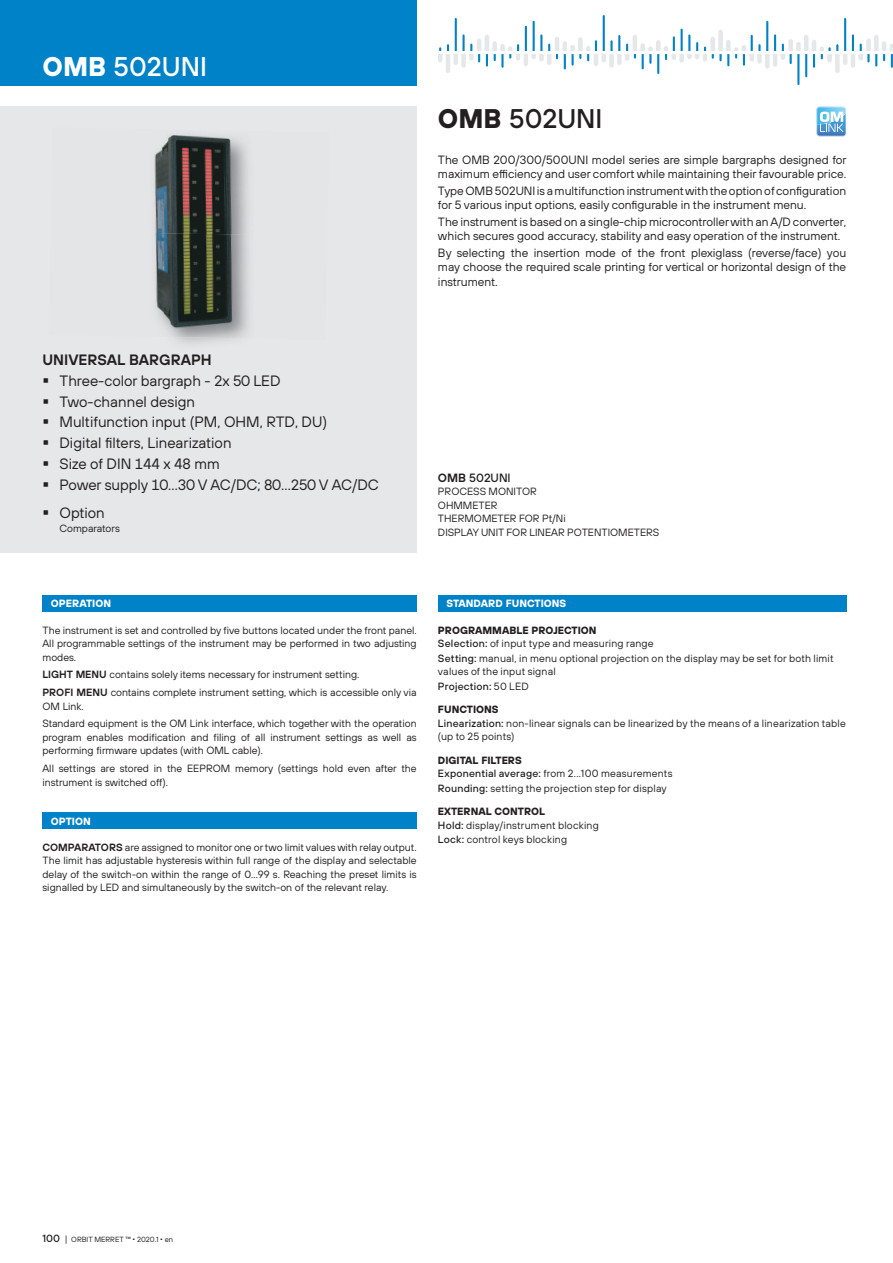
<style>
.page{position:relative;width:893px;height:1263px;background:#fff}
.page>*{position:absolute;margin:0;border:0;box-sizing:border-box;transform-origin:0 0}
.t1{font:500 27px "TT Hoves";color:#fff}
.t2{font:500 27px "TT Hoves";color:#231f20}
.t3{font:15px "TT Hoves";color:#231f20}
.t4{font:600 15px "TT Hoves";color:#231f20}
.t5{font:12px/14.4px "TT Hoves";color:#231f20}
.t6{font:500 12px "TT Hoves";color:#231f20}
.t7{font:10.5px/13.5px "TT Hoves";color:#231f20}
.t8{font:10.5px/13.5px "TT Hoves";letter-spacing:.02em;color:#231f20}
.t9{font:700 10.5px "TT Hoves";color:#fff}
.t10{font:500 10.5px "TT Hoves";letter-spacing:.02em;color:#231f20}
.t11{font:7.5px "TT Hoves";color:#231f20}
.s1{font-weight:700}
.s2{font-weight:600}
.s3{font-weight:500}
.s4{font-weight:400}
.s5{font-weight:500;font-size:10.5px}
.s6{font-size:9px}
</style>
<div class="page">
<div style="left:0;top:0;width:417px;height:85px;background:#0082c8"></div>
<hr style="left:462px;top:35px;width:3px;height:18px;background:#0082c5">
<hr style="left:455px;top:19px;width:2px;height:34px;background:#0082c5">
<hr style="left:533px;top:22px;width:2px;height:31px;background:#0082c5">
<hr style="left:525px;top:27px;width:2px;height:26px;background:#0082c5">
<hr style="left:603px;top:16px;width:2px;height:37px;background:#0082c5">
<hr style="left:680px;top:30px;width:3px;height:23px;background:#0082c5">
<hr style="left:766px;top:22px;width:2px;height:31px;background:#0082c5">
<svg style="left:486px;top:54px;width:2px;height:12px"></svg>
<hr style="left:657px;top:53px;width:2px;height:20px;background:#0082c5">
<hr style="left:805px;top:53px;width:2px;height:23px;background:#0082c5">
<hr style="left:797px;top:53px;width:2px;height:31px;background:#0082c5">
<svg style="left:774px;top:35px;width:18px;height:28px"></svg>
<hr style="left:524px;top:54px;width:4px;height:10px;background:#e6e7e9">
<div style="left:461px;top:54px;width:5px;height:12px;background:#e6e7e9"></div>
<svg style="left:469px;top:45px;width:11px;height:17px"></svg>
<svg style="left:438px;top:45px;width:11px;height:15px"></svg>
<hr style="left:446px;top:54px;width:4px;height:17px;background:#e6e7e9">
<div style="left:453px;top:54px;width:5px;height:9px;background:#e6e7e9"></div>
<hr style="left:765px;top:54px;width:4px;height:12px;background:#e6e7e9">
<hr style="left:773px;top:54px;width:4px;height:11px;background:#e6e7e9">
<svg style="left:531px;top:35px;width:27px;height:28px"></svg>
<hr style="left:656px;top:42px;width:4px;height:10px;background:#e6e7e9">
<svg style="left:664px;top:35px;width:57px;height:25px"></svg>
<hr style="left:555px;top:39px;width:4px;height:13px;background:#e6e7e9">
<div style="left:562px;top:43px;width:5px;height:9px;background:#e6e7e9"></div>
<svg style="left:564px;top:36px;width:89px;height:32px"></svg>
<hr style="left:477px;top:41px;width:4px;height:11px;background:#e6e7e9">
<hr style="left:485px;top:37px;width:4px;height:15px;background:#e6e7e9">
<div style="left:492px;top:43px;width:5px;height:9px;background:#e6e7e9"></div>
<div style="left:788px;top:41px;width:5px;height:11px;background:#e6e7e9"></div>
<div style="left:796px;top:44px;width:5px;height:8px;background:#e6e7e9"></div>
<hr style="left:804px;top:37px;width:4px;height:15px;background:#e6e7e9">
<hr style="left:812px;top:42px;width:4px;height:10px;background:#e6e7e9">
<div style="left:710px;top:39px;width:5px;height:13px;background:#e6e7e9"></div>
<div style="left:718px;top:32px;width:5px;height:20px;background:#e6e7e9"></div>
<hr style="left:726px;top:42px;width:4px;height:10px;background:#e6e7e9">
<svg style="left:727px;top:36px;width:35px;height:29px"></svg>
<svg style="left:494px;top:45px;width:26px;height:22px"></svg>
<hr style="left:433px;top:52px;width:399px;height:2px;background:#fff">
<hr style="left:844px;top:19px;width:2px;height:34px;background:#0082c5">
<hr style="left:835px;top:54px;width:4px;height:17px;background:#e6e7e9">
<svg style="left:813px;top:35px;width:56px;height:32px"></svg>
<div style="left:866px;top:41px;width:5px;height:11px;background:#e6e7e9"></div>
<hr style="left:874px;top:37px;width:4px;height:15px;background:#e6e7e9">
<svg style="left:875px;top:43px;width:18px;height:24px"></svg>
<hr style="left:823px;top:52px;width:70px;height:2px;background:#fff">
<div style="left:0;top:106px;width:417px;height:447px;background:#e6e7e9"></div>
<div style="left:438px;top:595px;width:408px;height:17px;background:#0082c8"></div>
<div style="left:42px;top:595px;width:375px;height:17px;background:#0082c8"></div>
<div style="left:42px;top:812px;width:375px;height:17px;background:#0082c8"></div>
<img style="left:155px;top:235px;width:95px;height:102px">
<img style="left:154px;top:134px;width:95px;height:101px">
<svg style="left:816px;top:106px;width:31px;height:31px"></svg>
<h1 class="t1" style="left:42px;top:57px;width:166px"><span class="s1">OMB</span> 502UNI</h1>
<h1 class="t2" style="left:438px;top:109px;width:166px"><span class="s1">OMB</span> 502UNI</h1>
<p class="t5" style="left:438px;top:154px;width:410px">The OMB 200/300/500UNI model series are simple bargraphs designed for maximum efficiency and user comfort while maintaining their favourable price.</p>
<p class="t5" style="left:438px;top:185px;width:410px">Type OMB 502UNI is a multifunction instrument with the option of configuration for 5 various input options, easily configurable in the instrument menu.</p>
<p class="t5" style="left:438px;top:216px;width:410px">The instrument is based on a single-chip microcontroller with an A/D converter, which secures good accuracy, stability and easy operation of the instrument.</p>
<p class="t5" style="left:438px;top:247px;width:410px;text-align:justify">By selecting the insertion mode of the front plexiglass (reverse/face) you may choose the required scale printing for vertical or horizontal design of the instrument.</p>
<h2 class="t4" style="left:42px;top:354px;width:171px">UNIVERSAL BARGRAPH</h2>
<h2 class="t3" style="left:42px;top:375px;width:240px">▪ Three-color bargraph - 2x 50 LED</h2>
<h2 class="t3" style="left:42px;top:396px;width:154px">▪ Two-channel design</h2>
<h2 class="t3" style="left:42px;top:417px;width:286px">▪ Multifunction input (PM, OHM, RTD, DU)</h2>
<h2 class="t3" style="left:42px;top:437px;width:191px">▪ Digital filters, Linearization</h2>
<h2 class="t3" style="left:42px;top:458px;width:179px">▪ Size of DIN 144 x 48 mm</h2>
<h2 class="t3" style="left:42px;top:479px;width:338px">▪ Power supply 10…30 V AC/DC; 80…250 V AC/DC</h2>
<h2 class="t3" style="left:42px;top:507px;width:64px">▪ Option</h2>
<p class="t7" style="left:59px;top:522px;width:62px">Comparators</p>
<p class="t6" style="left:438px;top:473px;width:74px"><span class="s2">OMB</span> 502UNI</p>
<p class="t7" style="left:438px;top:486px;width:223px">PROCESS MONITOR<br>OHMMETER<br>THERMOMETER FOR Pt/Ni<br>DISPLAY UNIT FOR LINEAR POTENTIOMETERS</p>
<p class="t9" style="left:51px;top:600px;width:62px">OPERATION</p>
<p class="t7" style="left:42px;top:624px;width:376px;text-align:justify">The instrument is set and controlled by five buttons located under the front panel.<br>All programmable settings of the instrument may be performed in two adjusting modes.</p>
<p class="t7" style="left:42px;top:667px;width:376px;line-height:17.7px"><span class="s2">LIGHT MENU</span> contains solely items necessary for instrument setting.<br><span class="s2">PROFI MENU</span> contains complete instrument setting, which is accessible only via</p>
<p class="t7" style="left:42px;top:698px;width:376px;line-height:17.7px">OM Link.<br>Standard equipment is the OM Link interface, which together with the operation</p>
<p class="t7" style="left:42px;top:732px;width:376px">program enables modification and filing of all instrument settings as well as performing firmware updates (with OML cable).</p>
<p class="t7" style="left:42px;top:763px;width:376px">All settings are stored in the EEPROM memory (settings hold even after the instrument is switched off).</p>
<p class="t9" style="left:51px;top:817px;width:41px">OPTION</p>
<p class="t7" style="left:42px;top:842px;width:376px;text-align:justify"><span class="s2">COMPARATORS</span> are assigned to monitor one or two limit values with relay output.<br>The limit has adjustable hysteresis within full range of the display and selectable delay of the switch-on within the range of 0...99 s. Reaching the preset limits is signalled by LED and simultaneously by the switch-on of the relevant relay.</p>
<p class="t9" style="left:446px;top:600px;width:121px">STANDARD FUNCTIONS</p>
<p class="t7" style="left:438px;top:624px;width:217px"><span class="s1">PROGRAMMABLE PROJECTION<br></span><span class="s3">Selection:</span> of input type and measuring range</p>
<p class="t7" style="left:438px;top:653px;width:397px"><span class="s3">Setting:</span> manual, in menu optional projection on the display may be set for both limit values of the input signal</p>
<p class="t10" style="left:438px;top:683px;width:92px">Projection: <span class="s4">50 LED</span></p>
<p class="t7" style="left:438px;top:704px;width:409px"><span class="s1">FUNCTIONS<br></span><span class="s3">Linearization:</span> non-linear signals can be linearized by the means of a linearization table (up to 25 points)</p>
<p class="t8" style="left:438px;top:754px;width:236px"><span class="s1">DIGITAL FILTERS<br></span><span class="s3">Exponential average:</span> from 2...100 measurements</p>
<p class="t7" style="left:438px;top:783px;width:230px"><span class="s3">Rounding:</span> setting the projection step for display</p>
<p class="t8" style="left:438px;top:806px;width:162px"><span class="s1">EXTERNAL CONTROL<br></span><span class="s3">Hold:</span> display/instrument blocking</p>
<p class="t8" style="left:438px;top:834px;width:131px"><span class="s3">Lock:</span> control keys blocking</p>
<p class="t11" style="left:42px;top:1236px;width:132px"><span class="s5">100</span> <span class="s6">|</span> ORBIT MERRET ™ 2020.1 en</p>
</div>
